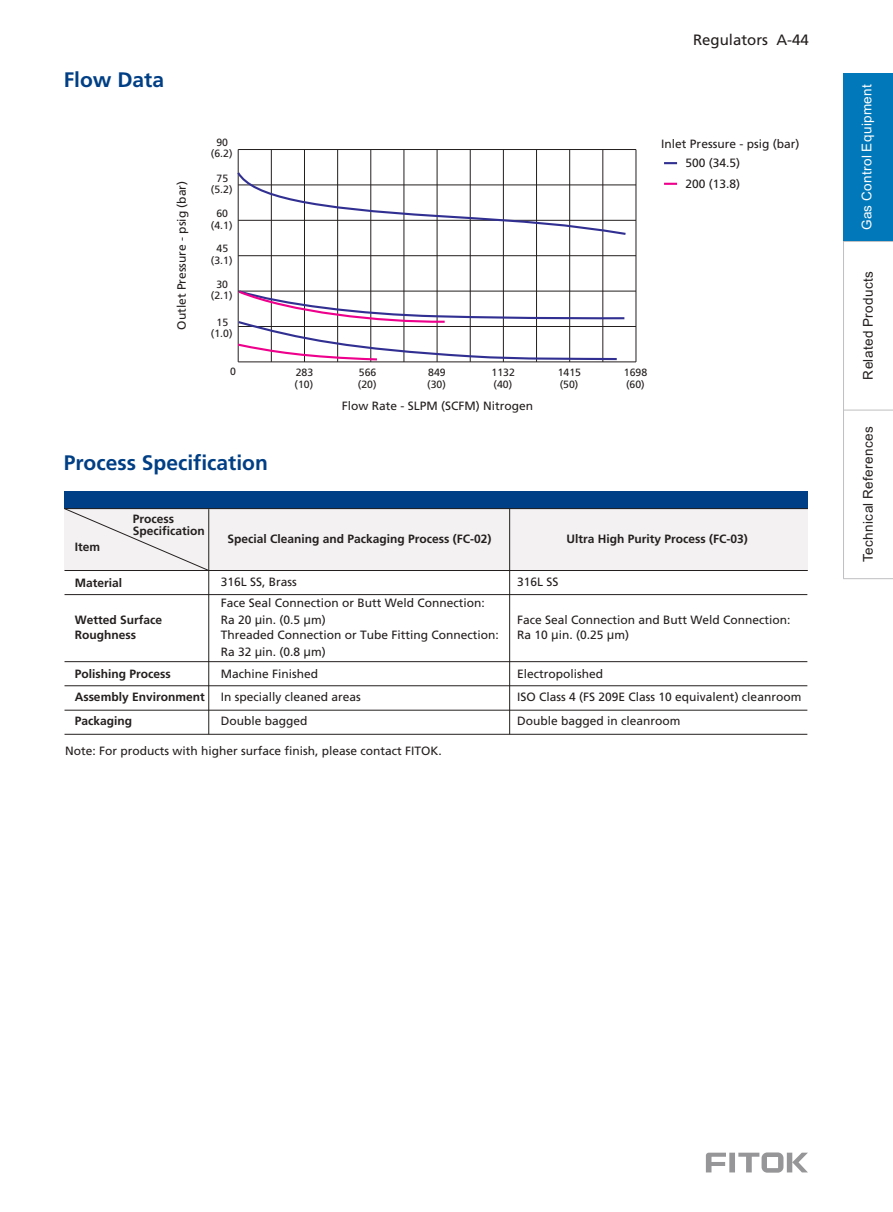
<style>
.page{position:relative;width:893px;height:1212px;background:#fff}
.page>*{position:absolute;margin:0;border:0;box-sizing:border-box;transform-origin:0 0}
.t1{font:300 21px "Frutiger CE";color:#003f85}
.t2{font:15px "Frutiger CE";color:#241f1f}
.t3{font:13.5px "Arial";letter-spacing:.03em;color:#241f1f}
.t4{font:13.5px "Arial";letter-spacing:.03em;color:#fff}
.t5{font:12px/21px "Frutiger CE";color:#241f1f}
.t6{font:300 12px/12px "Frutiger CE";color:#241f1f}
.t7{font:12px "Microsoft Ya Hei";color:#241f1f}
.t8{font:10.5px "Frutiger CE";color:#241f1f}
.s1{font-family:"Microsoft Ya Hei"}
</style>
<div class="page">
<svg style="left:706px;top:1152px;width:102px;height:21px"></svg>
<hr style="left:843px;top:241px;width:1px;height:338px;background:#c0bfc1">
<hr style="left:843px;top:410px;width:50px;height:1px;background:#c0bfc1">
<hr style="left:843px;top:578px;width:50px;height:1px;background:#c0bfc1">
<div style="left:843px;top:73px;width:50px;height:168px;background:#0078ba"></div>
<hr style="left:843px;top:241px;width:50px;height:1px;background:#c0bfc1">
<hr style="left:503px;top:149px;width:1px;height:213px;background:#241f1f">
<hr style="left:470px;top:149px;width:1px;height:213px;background:#241f1f">
<hr style="left:437px;top:149px;width:1px;height:213px;background:#241f1f">
<hr style="left:404px;top:149px;width:1px;height:213px;background:#241f1f">
<hr style="left:370px;top:149px;width:1px;height:213px;background:#241f1f">
<hr style="left:337px;top:149px;width:1px;height:213px;background:#241f1f">
<hr style="left:304px;top:149px;width:1px;height:213px;background:#241f1f">
<hr style="left:271px;top:149px;width:1px;height:213px;background:#241f1f">
<hr style="left:238px;top:149px;width:1px;height:213px;background:#241f1f">
<hr style="left:238px;top:361px;width:398px;height:1px;background:#241f1f">
<hr style="left:238px;top:291px;width:398px;height:1px;background:#241f1f">
<hr style="left:238px;top:255px;width:398px;height:1px;background:#241f1f">
<hr style="left:238px;top:220px;width:398px;height:1px;background:#241f1f">
<hr style="left:238px;top:185px;width:398px;height:1px;background:#241f1f">
<hr style="left:238px;top:149px;width:398px;height:1px;background:#241f1f">
<hr style="left:238px;top:326px;width:398px;height:1px;background:#241f1f">
<hr style="left:636px;top:149px;width:1px;height:213px;background:#241f1f">
<hr style="left:602px;top:149px;width:1px;height:213px;background:#241f1f">
<hr style="left:569px;top:149px;width:1px;height:213px;background:#241f1f">
<hr style="left:536px;top:149px;width:1px;height:213px;background:#241f1f">
<svg style="left:237px;top:170px;width:391px;height:66px"></svg>
<svg style="left:237px;top:289px;width:389px;height:73px"></svg>
<svg style="left:664px;top:183px;width:13px;height:2px"></svg>
<svg style="left:664px;top:162px;width:13px;height:2px"></svg>
<div style="left:65px;top:492px;width:743px;height:17px;background:#003f85"></div>
<div style="left:65px;top:509px;width:743px;height:62px;background:#f3f1f2"></div>
<hr style="left:65px;top:508px;width:743px;height:1px;background:#241f1f">
<hr style="left:208px;top:509px;width:1px;height:225px;background:#241f1f">
<hr style="left:65px;top:594px;width:742px;height:1px;background:#241f1f">
<hr style="left:65px;top:570px;width:743px;height:1px;background:#241f1f">
<hr style="left:65px;top:685px;width:742px;height:1px;background:#241f1f">
<hr style="left:65px;top:661px;width:742px;height:1px;background:#241f1f">
<svg style="left:64px;top:508px;width:146px;height:63px"></svg>
<hr style="left:509px;top:509px;width:1px;height:225px;background:#241f1f">
<hr style="left:65px;top:710px;width:742px;height:1px;background:#241f1f">
<hr style="left:65px;top:734px;width:742px;height:1px;background:#241f1f">
<h1 class="t1" style="left:64px;top:71px;width:102px">Flow Data</h1>
<p class="t5" style="left:172px;top:330px;width:150px;rotate:-90deg">Outlet Pressure psig bar)</p>
<p class="t5" style="left:172px;top:208px;width:5px;rotate:-90deg">(</p>
<p class="t5" style="left:172px;top:241px;width:5px;rotate:-90deg">-</p>
<p class="t8" style="left:216px;top:138px;width:13px">90</p>
<p class="t8" style="left:211px;top:149px;width:23px">(6.2)</p>
<p class="t8" style="left:217px;top:174px;width:13px">75</p>
<p class="t8" style="left:216px;top:209px;width:13px">60</p>
<p class="t8" style="left:217px;top:244px;width:13px">45</p>
<p class="t8" style="left:216px;top:280px;width:13px">30</p>
<p class="t8" style="left:211px;top:185px;width:23px">(5.2)</p>
<p class="t8" style="left:211px;top:221px;width:23px">(4.1)</p>
<p class="t8" style="left:211px;top:256px;width:23px">(3.1)</p>
<p class="t8" style="left:211px;top:291px;width:23px">(2.1)</p>
<p class="t8" style="left:217px;top:318px;width:13px">15</p>
<p class="t8" style="left:211px;top:329px;width:23px">(1.0)</p>
<p class="t8" style="left:230px;top:367px;width:7px">0</p>
<h1 class="t1" style="left:64px;top:454px;width:206px">Process Specification</h1>
<p class="t8" style="left:296px;top:368px;width:19px">283</p>
<p class="t8" style="left:359px;top:368px;width:19px">566</p>
<p class="t8" style="left:428px;top:368px;width:19px">849</p>
<p class="t8" style="left:491px;top:368px;width:25px">1132</p>
<p class="t8" style="left:295px;top:380px;width:20px">(10)</p>
<p class="t8" style="left:358px;top:380px;width:20px">(20)</p>
<p class="t8" style="left:427px;top:380px;width:20px">(30)</p>
<p class="t8" style="left:493px;top:380px;width:20px">(40)</p>
<p class="t5" style="left:342px;top:397px;width:193px">Flow Rate - SLPM (SCFM) Nitrogen</p>
<p class="t6" style="left:75px;top:542px;width:27px">Item</p>
<p class="t6" style="left:133px;top:514px;width:74px">Process<br>Specification</p>
<p class="t6" style="left:227px;top:533px;width:266px">Special Cleaning and Packaging Process (FC-02)</p>
<p class="t2" style="left:693px;top:34px;width:117px">Regulators A-44</p>
<p class="t5" style="left:661px;top:134px;width:140px">Inlet Pressure - psig bar)</p>
<p class="t5" style="left:773px;top:134px;width:5px">(</p>
<p class="t5" style="left:686px;top:154px;width:56px">500 34.5)<br>200 (13.8)</p>
<p class="t5" style="left:709px;top:154px;width:5px">(</p>
<p class="t8" style="left:558px;top:368px;width:25px">1415</p>
<p class="t8" style="left:560px;top:380px;width:20px">(50)</p>
<p class="t8" style="left:624px;top:368px;width:25px">1698</p>
<p class="t8" style="left:626px;top:380px;width:20px">(60)</p>
<p class="t6" style="left:566px;top:533px;width:183px">Ultra High Purity Process (FC-03)</p>
<p class="t6" style="left:75px;top:578px;width:49px">Material</p>
<p class="t6" style="left:75px;top:612px;width:89px;line-height:15.6px">Wetted Surface<br>Roughness</p>
<p class="t5" style="left:221px;top:572px;width:266px;line-height:20.5px">316L SS, Brass<br>Face Seal Connection or Butt Weld Connection:</p>
<p class="t5" style="left:221px;top:612px;width:280px;line-height:15.8px">Ra 20 in. (0.5 m)<br>Threaded Connection or Tube Fitting Connection:</p>
<p class="t5" style="left:221px;top:642px;width:107px">Ra 32 <span class="s1">μ</span>in. (0.8 <span class="s1">μ</span>m)</p>
<p class="t7" style="left:255px;top:614px;width:9px">μ</p>
<p class="t7" style="left:304px;top:614px;width:9px">μ</p>
<p class="t6" style="left:75px;top:669px;width:97px">Polishing Process</p>
<p class="t5" style="left:221px;top:664px;width:99px">Machine Finished</p>
<p class="t6" style="left:75px;top:685px;width:132px;line-height:24.8px">Assembly Environment<br>Packaging</p>
<p class="t5" style="left:221px;top:687px;width:142px">In specially cleaned areas</p>
<p class="t5" style="left:221px;top:712px;width:88px">Double bagged</p>
<p class="t5" style="left:65px;top:742px;width:378px">Note: For products with higher surface finish, please contact FITOK.</p>
<p class="t5" style="left:517px;top:572px;width:43px">316L SS</p>
<p class="t5" style="left:517px;top:613px;width:275px;line-height:15.5px">Face Seal Connection and Butt Weld Connection:<br>Ra 10 in. (0.25 m)</p>
<p class="t7" style="left:551px;top:629px;width:9px">μ</p>
<p class="t7" style="left:607px;top:629px;width:9px">μ</p>
<p class="t5" style="left:517px;top:664px;width:88px">Electropolished</p>
<p class="t5" style="left:517px;top:685px;width:286px;line-height:24.6px">ISO Class 4 (FS 209E Class 10 equivalent) cleanroom<br>Double bagged in cleanroom</p>
<p class="t4" style="left:862px;top:230px;width:148px;rotate:-90deg">Gas Control Equipment</p>
<p class="t3" style="left:863px;top:379px;width:110px;rotate:-90deg">Related Products</p>
<p class="t3" style="left:863px;top:562px;width:137px;rotate:-90deg">Technical References</p>
</div>
